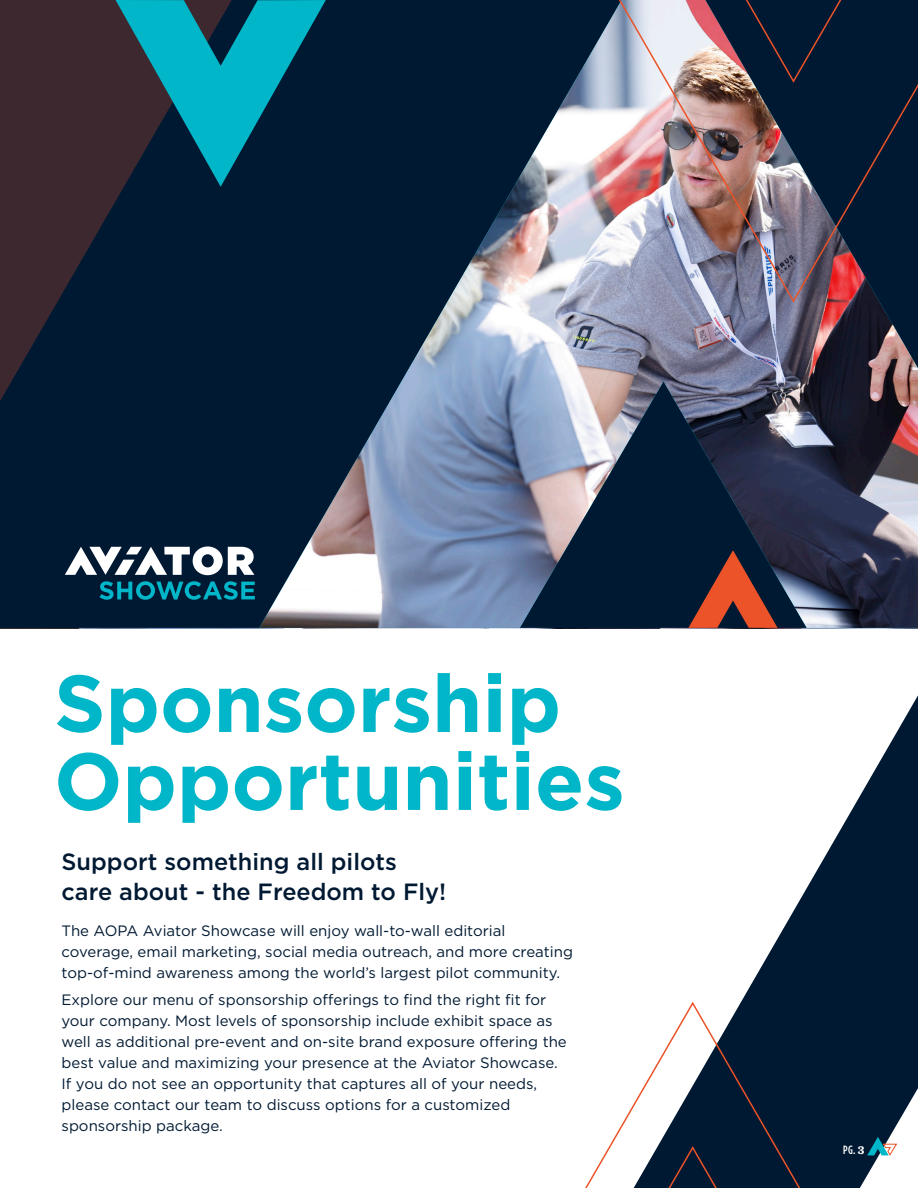
<style>
.page{position:relative;width:918px;height:1188px;background:#fff}
.page>*{position:absolute;margin:0;border:0;box-sizing:border-box;transform-origin:0 0}
.t1{font:700 80.7px/78px "Gotham";color:#00b6c8}
.t2{font:500 23.55px/30px "Gotham";color:#001932}
.BODY_COPY{font:15px/21px "Gotham";color:#001932}
.BODY_COPY-2{font:500 12px "Gotham Condensed";color:#fff}
.s1{font-family:"Sentinel";font-weight:700}
</style>
<div class="page">
<svg style="left:741px;top:696px;width:177px;height:492px;fill:#001932"></svg>
<svg style="left:867px;top:1137px;width:30px;height:19px"></svg>
<div style="left:0;top:475px;width:259px;height:153px;background:#001932"></div>
<svg style="left:0;top:0;width:259px;height:475px;background:#161e30"></svg>
<svg style="left:99px;top:581px;width:156px;height:19px;background:#005f75"></svg>
<svg style="left:65px;top:546px;width:189px;height:29px"></svg>
<img style="left:259px;top:0;width:659px;height:628px">
<img style="left:595px;top:0;width:323px;height:303px">
<svg style="left:585px;top:1001px;width:239px;height:187px"></svg>
<svg style="left:688px;top:550px;width:90px;height:78px;background:#67322e"></svg>
<svg style="left:116px;top:0;width:210px;height:187px;background:#0a6073"></svg>
<p class="t1" style="left:54px;top:664px;width:572px">Sponsorship<br>Opportunities</p>
<p class="t2" style="left:62px;top:846px;width:386px">Support something all pilots care about - the Freedom to Fly!</p>
<p class="BODY_COPY" style="left:62px;top:920px;width:513px">The AOPA Aviator Showcase will enjoy wall-to-wall editorial coverage, email marketing, social media outreach, and more creating top-of-mind awareness among the world’s largest pilot community.</p>
<p class="BODY_COPY" style="left:62px;top:989px;width:507px">Explore our menu of sponsorship offerings to find the right fit for your company. Most levels of sponsorship include exhibit space as well as additional pre-event and on-site brand exposure offering the best value and maximizing your presence at the Aviator Showcase.<br>If you do not see an opportunity that captures all of your needs, please contact our team to discuss options for a customized sponsorship package.</p>
<p class="BODY_COPY-2" style="left:843px;top:1144px;width:23px">PG. <span class="s1">3</span></p>
</div>
